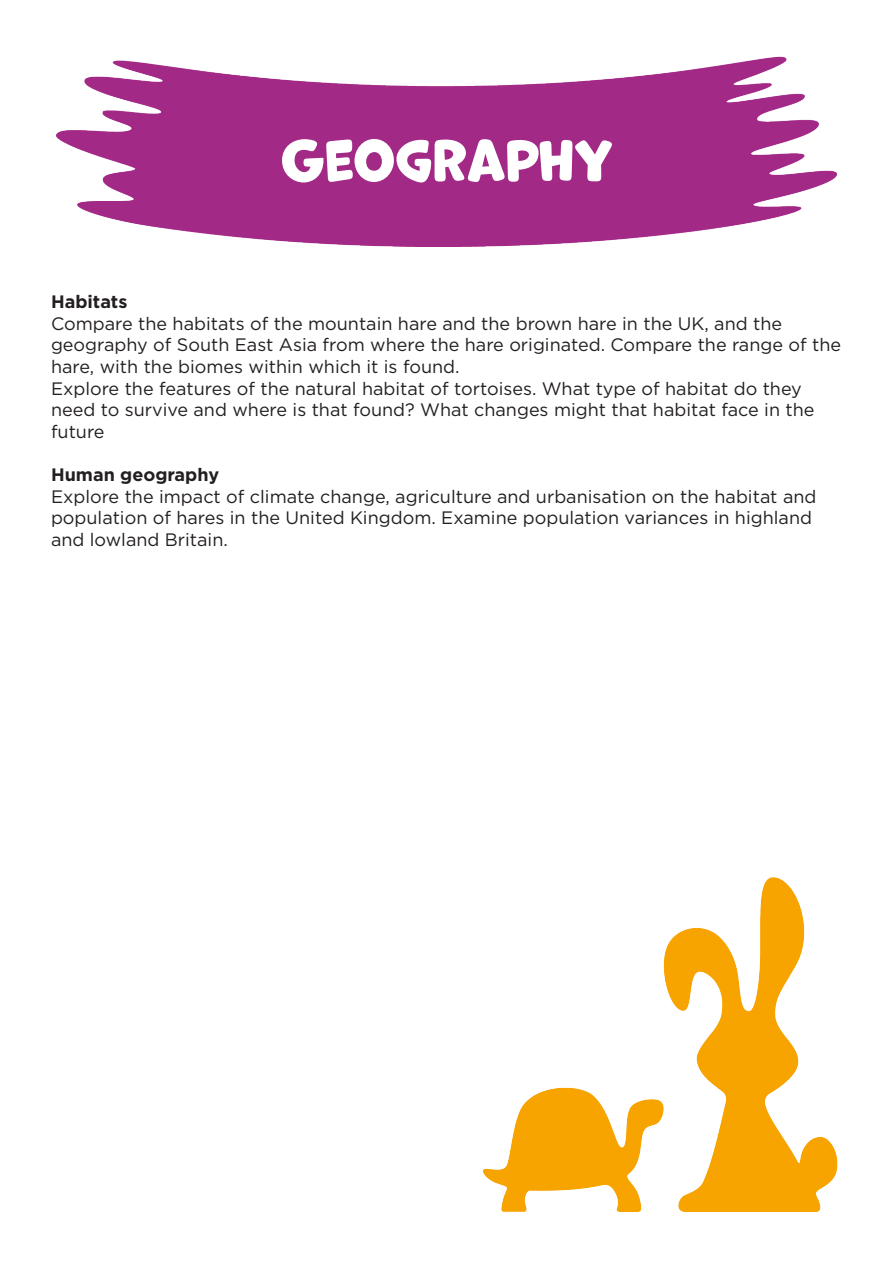
<style>
.page{position:relative;width:893px;height:1263px;background:#fff}
.page>*{position:absolute;margin:0;border:0;box-sizing:border-box;transform-origin:0 0}
.t1{font:54px "Marvin Round";color:#fff}
.t2{font:18px/21.6px "Gotham";color:#231f20}
.t3{font:700 18px "Gotham";color:#231f20}
</style>
<div class="page">
<img style="left:57px;top:56px;width:779px;height:190px">
<img style="left:483px;top:877px;width:355px;height:335px">
<p class="t1" style="left:281px;top:130px;width:333px">GEOGRAPHY</p>
<p class="t3" style="left:51px;top:290px;width:78px">Habitats</p>
<p class="t2" style="left:51px;top:312px;width:792px">Compare the habitats of the mountain hare and the brown hare in the UK, and the geography of South East Asia from where the hare originated. Compare the range of the hare, with the biomes within which it is found.</p>
<p class="t2" style="left:51px;top:377px;width:765px">Explore the features of the natural habitat of tortoises. What type of habitat do they need to survive and where is that found? What changes might that habitat face in the future</p>
<p class="t3" style="left:51px;top:463px;width:170px">Human geography</p>
<p class="t2" style="left:51px;top:485px;width:767px">Explore the impact of climate change, agriculture and urbanisation on the habitat and population of hares in the United Kingdom. Examine population variances in highland and lowland Britain.</p>
</div>
